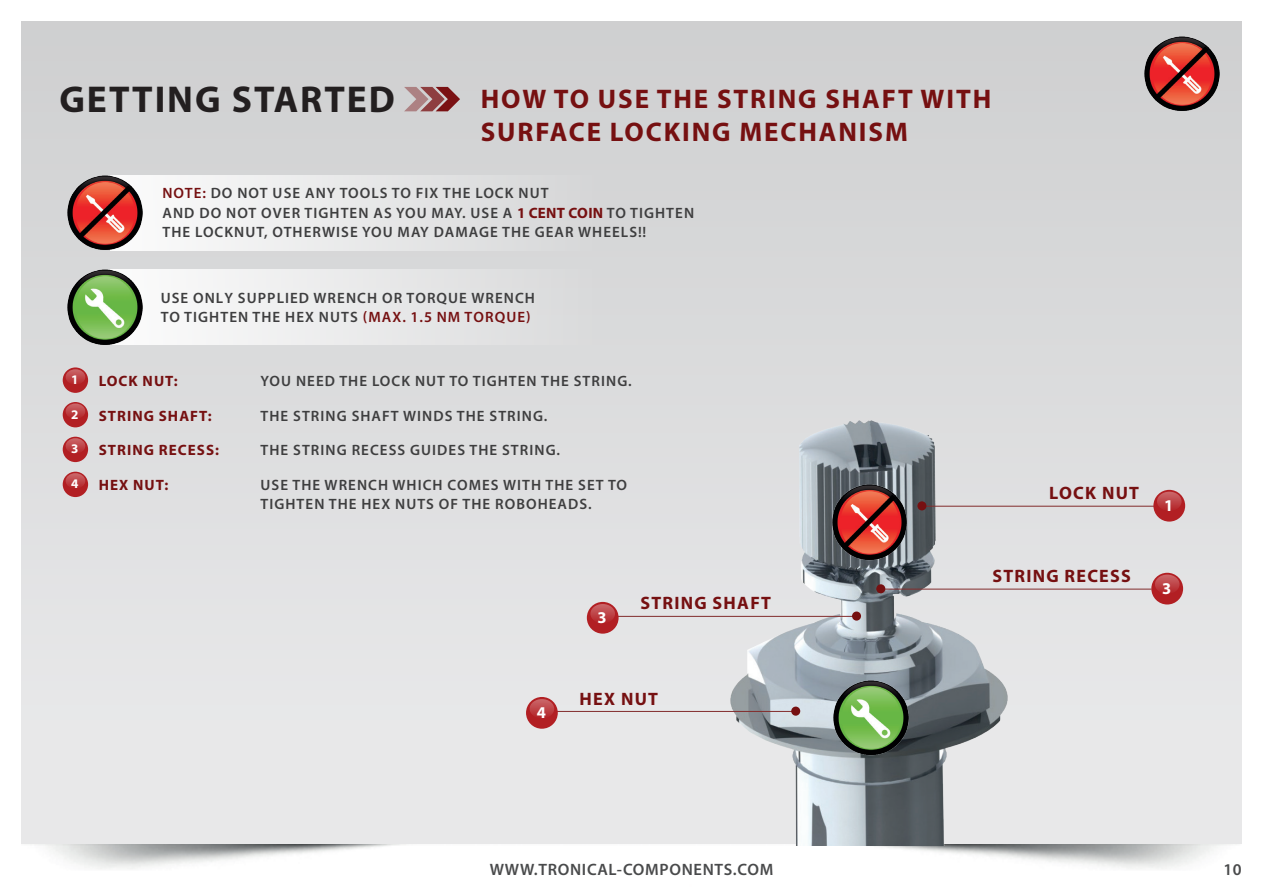
<style>
.page{position:relative;width:1263px;height:893px;background:#fff}
.page>*{position:absolute;margin:0;border:0;box-sizing:border-box;transform-origin:0 0}
.t1{font:700 37.5px "Myriad Pro";letter-spacing:.05em;color:#231f20}
.t2{font:700 27px/32.4px "Myriad Pro";letter-spacing:.07em;color:#761011}
.t3{font:700 18px "Myriad Pro";letter-spacing:.07em;color:#761011}
.t4{font:600 16.5px "Myriad Pro";letter-spacing:.04em;color:#494a4b}
.t5{font:700 16.5px "Myriad Pro";color:#fff}
.t6{font:600 15px/19.5px "Myriad Pro";letter-spacing:.07em;color:#3e3e3f}
.t7{font:700 15px "Myriad Pro";letter-spacing:.07em;color:#761011}
.t8{font:700 13.2px "Myriad Pro";color:#fff}
.s1{color:#761011}
.s2{font-weight:700;color:#761011}
</style>
<div class="page">
<div style="left:21px;top:21px;width:1221px;height:851px;background:linear-gradient(to bottom,#cfd0d1,#ececed)"></div>
<img style="left:21px;top:845px;width:1221px;height:27px">
<svg style="left:404px;top:87px;width:56px;height:24px"></svg>
<img style="left:680px;top:386px;width:378px;height:459px">
<hr style="left:922px;top:506px;width:239px;height:1px;background:#822c2c">
<div style="left:917px;top:501px;width:9px;height:9px;background:#761011;border-radius:50%"></div>
<hr style="left:876px;top:589px;width:276px;height:1px;background:#822c2c">
<div style="left:876px;top:584px;width:9px;height:9px;background:#761011;border-radius:50%"></div>
<hr style="left:618px;top:616px;width:238px;height:1px;background:#822c2c">
<div style="left:852px;top:611px;width:9px;height:10px;background:#761011;border-radius:50%"></div>
<hr style="left:557px;top:711px;width:238px;height:1px;background:#822c2c">
<div style="left:791px;top:707px;width:9px;height:9px;background:#761011;border-radius:50%"></div>
<div style="left:63px;top:367px;width:25px;height:26px;background:#b21f23;border-radius:50%"></div>
<svg style="left:1153px;top:490px;width:32px;height:32px"></svg>
<div style="left:63px;top:402px;width:25px;height:25px;background:#b21f23;border-radius:50%"></div>
<div style="left:63px;top:437px;width:25px;height:25px;background:#b21f23;border-radius:50%"></div>
<div style="left:63px;top:472px;width:25px;height:25px;background:#b21f23;border-radius:50%"></div>
<div style="left:587px;top:602px;width:32px;height:32px;background:#b21f23;border-radius:50%"></div>
<div style="left:526px;top:697px;width:32px;height:32px;background:#b21f23;border-radius:50%"></div>
<div style="left:1151px;top:573px;width:32px;height:31px;background:#b21f23;border-radius:50%"></div>
<svg style="left:66px;top:369px;width:19px;height:16px"></svg>
<svg style="left:66px;top:403px;width:19px;height:16px"></svg>
<svg style="left:66px;top:438px;width:19px;height:16px"></svg>
<svg style="left:66px;top:473px;width:19px;height:16px"></svg>
<svg style="left:1157px;top:492px;width:24px;height:19px"></svg>
<svg style="left:1155px;top:575px;width:24px;height:19px"></svg>
<svg style="left:590px;top:604px;width:25px;height:19px"></svg>
<svg style="left:530px;top:699px;width:24px;height:19px"></svg>
<img style="left:1143px;top:34px;width:78px;height:79px">
<img style="left:830px;top:483px;width:79px;height:78px">
<img style="left:831px;top:678px;width:79px;height:79px">
<div style="left:111px;top:175px;width:594px;height:75px;background:linear-gradient(to right,#fafafa,#d0d1d2)"></div>
<div style="left:111px;top:269px;width:594px;height:76px;background:linear-gradient(to right,#fbfbfb,#d3d4d5)"></div>
<img style="left:66px;top:173px;width:79px;height:79px">
<img style="left:66px;top:267px;width:79px;height:79px">
<h1 class="t1" style="left:60px;top:75px;width:337px">GETTING STARTED</h1>
<h2 class="t2" style="left:481px;top:82px;width:512px">HOW TO USE THE STRING SHAFT WITH<br>SURFACE LOCKING MECHANISM</h2>
<p class="t6" style="left:162px;top:183px;width:533px"><span class="s1">NOTE:</span> DO NOT USE ANY TOOLS TO FIX THE LOCK NUT<br>AND DO NOT OVER TIGHTEN AS YOU MAY. USE A <span class="s2">1 CENT COIN</span> TO TIGHTEN<br>THE LOCKNUT, OTHERWISE YOU MAY DAMAGE THE GEAR WHEELS!!</p>
<p class="t8" style="left:71px;top:371px;width:9px">1</p>
<p class="t8" style="left:71px;top:406px;width:9px">2</p>
<p class="t8" style="left:71px;top:440px;width:9px">3</p>
<p class="t8" style="left:71px;top:475px;width:9px">4</p>
<p class="t6" style="left:161px;top:288px;width:376px;line-height:18.8px">USE ONLY SUPPLIED WRENCH OR TORQUE WRENCH<br>TO TIGHTEN THE HEX NUTS <span class="s1">(MAX. 1.5 NM TORQUE)</span></p>
<p class="t7" style="left:99px;top:371px;width:81px">LOCK NUT:</p>
<p class="t6" style="left:261px;top:371px;width:373px">YOU NEED THE LOCK NUT TO TIGHTEN THE STRING.</p>
<p class="t7" style="left:99px;top:406px;width:115px">STRING SHAFT:</p>
<p class="t6" style="left:261px;top:405px;width:288px">THE STRING SHAFT WINDS THE STRING.</p>
<p class="t7" style="left:99px;top:440px;width:122px">STRING RECESS:</p>
<p class="t6" style="left:261px;top:440px;width:301px">THE STRING RECESS GUIDES THE STRING.</p>
<p class="t7" style="left:99px;top:475px;width:71px">HEX NUT:</p>
<p class="t6" style="left:261px;top:474px;width:368px">USE THE WRENCH WHICH COMES WITH THE SET TO<br>TIGHTEN THE HEX NUTS OF THE ROBOHEADS.</p>
<p class="t3" style="left:1049px;top:481px;width:91px">LOCK NUT</p>
<p class="t5" style="left:597px;top:606px;width:11px">3</p>
<p class="t3" style="left:640px;top:592px;width:132px">STRING SHAFT</p>
<p class="t3" style="left:992px;top:564px;width:140px">STRING RECESS</p>
<p class="t5" style="left:1164px;top:494px;width:11px">1</p>
<p class="t5" style="left:1162px;top:577px;width:11px">3</p>
<p class="t5" style="left:537px;top:702px;width:11px">4</p>
<p class="t3" style="left:580px;top:687px;width:80px">HEX NUT</p>
<p class="t4" style="left:490px;top:859px;width:285px">WWW.TRONICAL-COMPONENTS.COM</p>
<p class="t4" style="left:1223px;top:859px;width:20px">10</p>
</div>
